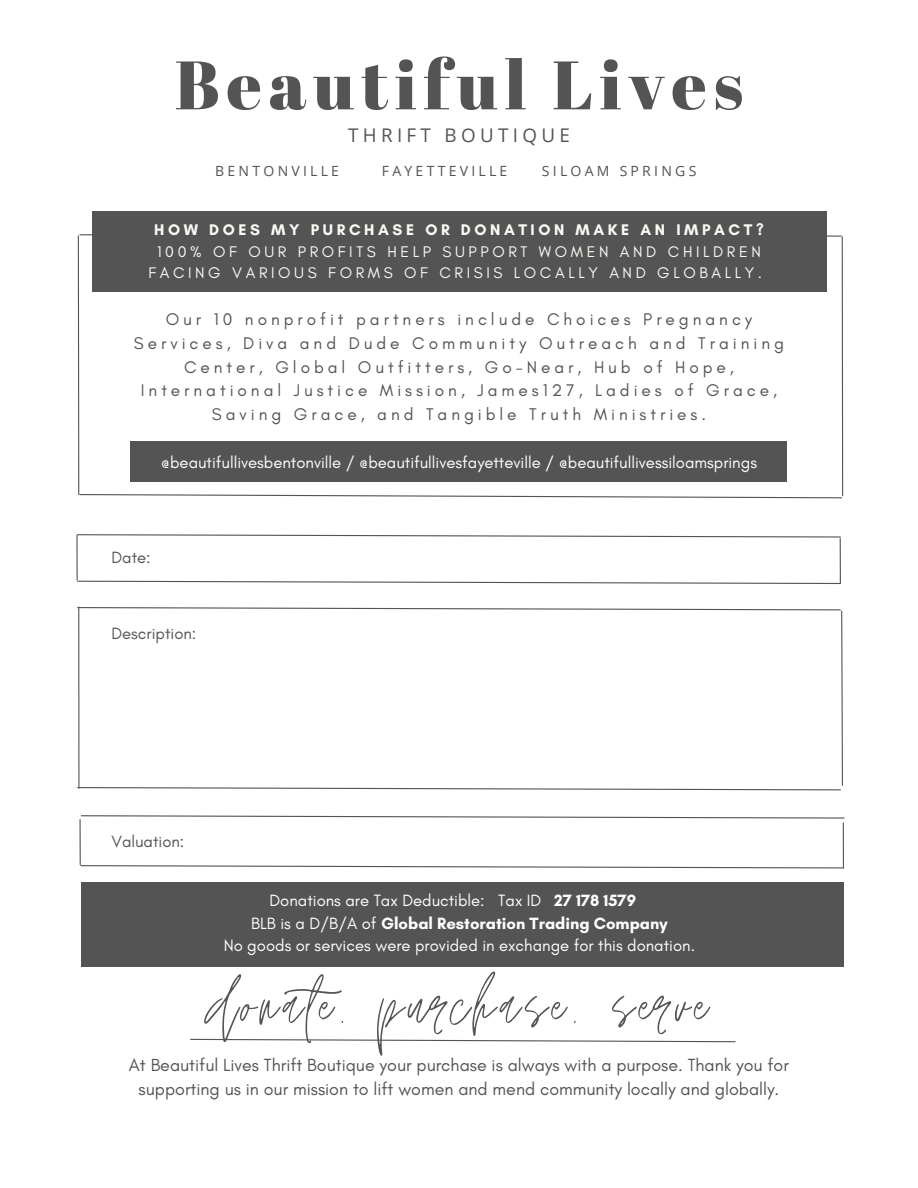
<style>
.page{position:relative;width:918px;height:1188px;background:#fff}
.page>*{position:absolute;margin:0;border:0;box-sizing:border-box;transform-origin:0 0}
.t1{font:93.6px "Jonathan";letter-spacing:.04em;color:#545454}
.t2{font:68.4px "Abril Fatface";letter-spacing:.1em;color:#545454}
.t3{font:18.75px "Open Sans";letter-spacing:.23em;color:#545454}
.t4{font:17.85px/24.8px "Glacial Indifference";color:#545454;text-align:center}
.t5{font:17.25px/23.7px "Glacial Indifference";letter-spacing:.23em;color:#545454;text-align:center}
.t6{font:16.65px "Glacial Indifference";color:#fff}
.t7{font:700 16.65px "Glacial Indifference";color:#fff}
.t8{font:16.65px "Glacial Indifference";color:#545454}
.t9{font:15.75px/21.3px "Glacial Indifference";letter-spacing:.23em;color:#fbfbf5;text-align:center}
.t10{font:700 15.75px "Glacial Indifference";letter-spacing:.23em;color:#fbfbf5}
.t11{font:14.1px "Open Sans";letter-spacing:.23em;color:#545454}
.s1{font-weight:700}
.s2{font-weight:400}
</style>
<div class="page">
<svg style="left:79px;top:234px;width:764px;height:3px"></svg>
<div style="left:92px;top:211px;width:734px;height:81px;background:#545454"></div>
<svg style="left:79px;top:493px;width:764px;height:6px"></svg>
<hr style="left:842px;top:237px;width:1px;height:259px;background:#545454">
<hr style="left:78px;top:236px;width:1px;height:259px;background:#545454">
<div style="left:130px;top:441px;width:657px;height:40px;background:#545454"></div>
<svg style="left:76px;top:580px;width:764px;height:4px"></svg>
<svg style="left:76px;top:534px;width:765px;height:4px"></svg>
<hr style="left:840px;top:538px;width:1px;height:46px;background:#545454">
<hr style="left:76px;top:535px;width:2px;height:45px;background:#545454">
<svg style="left:77px;top:606px;width:766px;height:185px"></svg>
<hr style="left:78px;top:607px;width:1px;height:181px;background:#545454">
<svg style="left:80px;top:865px;width:764px;height:4px"></svg>
<hr style="left:843px;top:823px;width:1px;height:45px;background:#545454">
<hr style="left:79px;top:820px;width:2px;height:45px;background:#545454">
<svg style="left:80px;top:815px;width:765px;height:4px"></svg>
<div style="left:81px;top:882px;width:762px;height:84px;background:#545454"></div>
<svg style="left:190px;top:1038px;width:546px;height:5px"></svg>
<h2 class="t2" style="left:175px;top:37px;width:570px">Beautiful Lives</h2>
<p class="t3" style="left:348px;top:122px;width:223px">THRIFT BOUTIQUE</p>
<p class="t11" style="left:215px;top:161px;width:125px">BENTONVILLE</p>
<p class="t11" style="left:382px;top:161px;width:127px">FAYETTEVILLE</p>
<p class="t11" style="left:542px;top:161px;width:156px">SILOAM SPRINGS</p>
<p class="t10" style="left:154px;top:220px;width:611px">HOW DOES MY PURCHASE OR DONATION MAKE AN IMPACT?</p>
<p class="t9" style="left:148px;top:240px;width:615px">100% OF OUR PROFITS HELP SUPPORT WOMEN AND CHILDREN<br>FACING VARIOUS FORMS OF CRISIS LOCALLY AND GLOBALLY.</p>
<p class="t5" style="left:134px;top:308px;width:652px">Our 10 nonprofit partners include Choices Pregnancy Services, Diva and Dude Community Outreach and Training Center, Global Outfitters, Go-Near, Hub of Hope, International Justice Mission, James127, Ladies of Grace, Saving Grace, and Tangible Truth Ministries.</p>
<p class="t6" style="left:161px;top:452px;width:598px">@beautifullivesbentonville / @beautifullivesfayetteville / @beautifullivessiloamsprings</p>
<p class="t8" style="left:111px;top:547px;width:41px">Date:</p>
<p class="t8" style="left:111px;top:623px;width:86px">Description:</p>
<p class="t8" style="left:111px;top:832px;width:75px">Valuation:</p>
<p class="t6" style="left:270px;top:890px;width:368px">Donations are Tax Deductible: Tax ID <span class="s1">27 178 1579</span></p>
<p class="t7" style="left:251px;top:913px;width:418px"><span class="s2">BLB is a D/B/A of</span> Global Restoration Trading Company</p>
<p class="t6" style="left:224px;top:935px;width:473px">No goods or services were provided in exchange for this donation.</p>
<h1 class="t1" style="left:210px;top:953px;width:500px">donate. purchase. serve</h1>
<p class="t4" style="left:129px;top:1052px;width:662px">At Beautiful Lives Thrift Boutique your purchase is always with a purpose. Thank you for supporting us in our mission to lift women and mend community locally and globally.</p>
</div>
